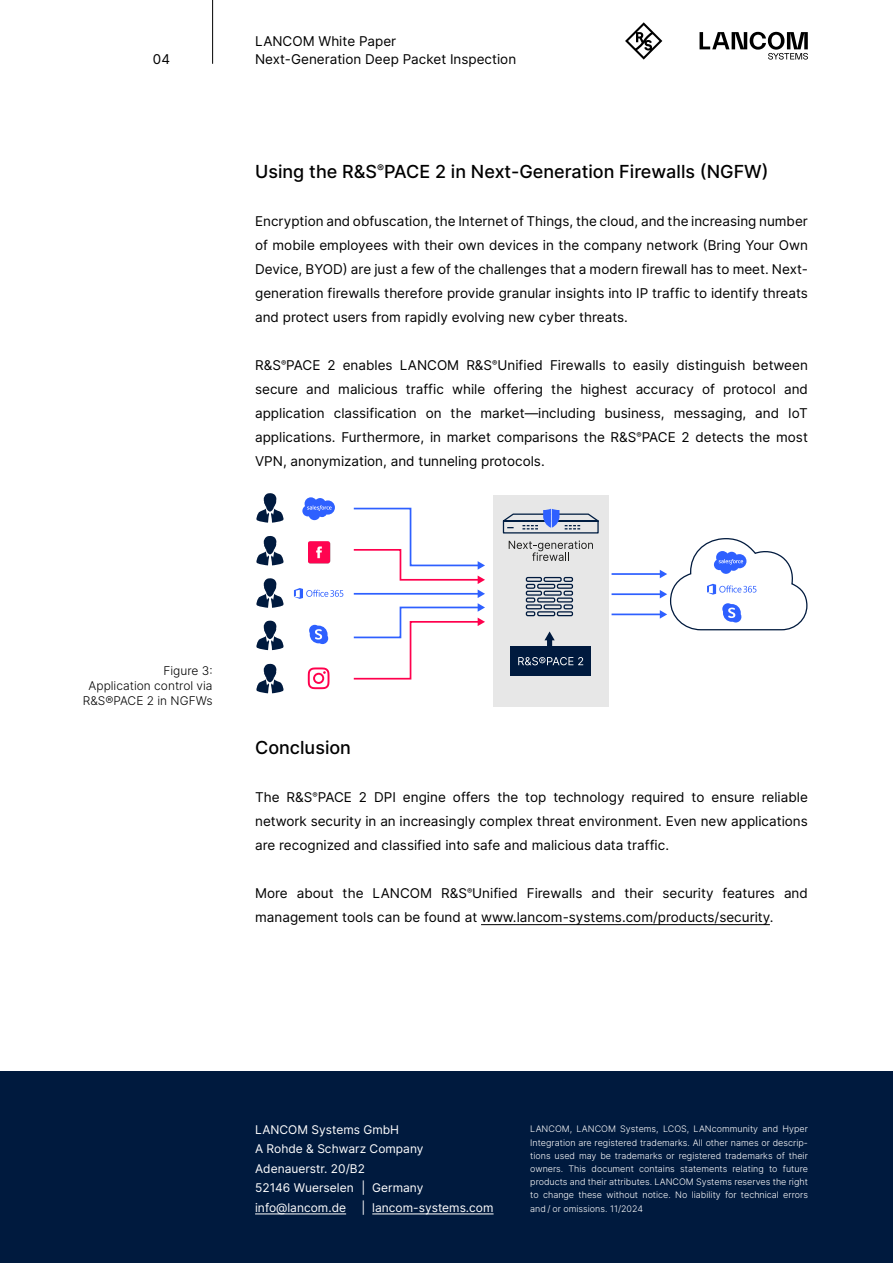
<style>
.page{position:relative;width:893px;height:1263px;background:#fff}
.page>*{position:absolute;margin:0;border:0;box-sizing:border-box;transform-origin:0 0}
.t1{font:500 18px "Inter";color:#000}
.t2{font:13.5px/24px "Inter";color:#000;text-align:justify}
.t3{font:12px/19.5px "Inter";color:#fff}
.t4{font:300 12px/15px "Inter";color:#000;text-align:right}
.t5{font:300 9px/13.2px "Inter";color:#fff;text-align:justify}
</style>
<div class="page">
<hr style="left:481px;top:924px;width:289px;height:1px;background:#000">
<hr style="left:612px;top:593px;width:49px;height:2px;background:#2e60ff">
<hr style="left:612px;top:573px;width:49px;height:2px;background:#2e60ff">
<hr style="left:612px;top:613px;width:49px;height:2px;background:#2e60ff">
<svg style="left:353px;top:507px;width:132px;height:173px"></svg>
<svg style="left:256px;top:493px;width:27px;height:30px"></svg>
<svg style="left:256px;top:536px;width:27px;height:29px"></svg>
<svg style="left:256px;top:578px;width:27px;height:30px"></svg>
<svg style="left:256px;top:620px;width:27px;height:30px"></svg>
<svg style="left:256px;top:663px;width:27px;height:30px"></svg>
<div style="left:493px;top:495px;width:115px;height:212px;background:#e7e7e7"></div>
<svg style="left:509px;top:540px;width:84px;height:21px"></svg>
<div style="left:511px;top:647px;width:80px;height:29px;background:#001a3e"></div>
<div style="left:547px;top:639px;width:5px;height:12px;background:#001a3e"></div>
<svg style="left:544px;top:631px;width:11px;height:9px"></svg>
<svg style="left:518px;top:657px;width:65px;height:8px"></svg>
<div style="left:526px;top:577px;width:16px;height:5px;border:1px solid #001a3e"></div>
<div style="left:544px;top:577px;width:18px;height:5px;border:1px solid #001a3e"></div>
<div style="left:563px;top:577px;width:10px;height:5px;border:1px solid #001a3e"></div>
<div style="left:526px;top:591px;width:16px;height:5px;border:1px solid #001a3e"></div>
<div style="left:544px;top:591px;width:18px;height:5px;border:1px solid #001a3e"></div>
<div style="left:563px;top:591px;width:10px;height:5px;border:1px solid #001a3e"></div>
<div style="left:526px;top:604px;width:16px;height:5px;border:1px solid #001a3e"></div>
<div style="left:544px;top:604px;width:18px;height:5px;border:1px solid #001a3e"></div>
<div style="left:563px;top:604px;width:10px;height:5px;border:1px solid #001a3e"></div>
<div style="left:557px;top:584px;width:16px;height:5px;border:1px solid #001a3e"></div>
<div style="left:537px;top:584px;width:18px;height:5px;border:1px solid #001a3e"></div>
<div style="left:526px;top:584px;width:9px;height:5px;border:1px solid #001a3e"></div>
<div style="left:557px;top:597px;width:16px;height:5px;border:1px solid #001a3e"></div>
<div style="left:537px;top:597px;width:18px;height:5px;border:1px solid #001a3e"></div>
<div style="left:526px;top:597px;width:9px;height:5px;border:1px solid #001a3e"></div>
<div style="left:557px;top:611px;width:16px;height:5px;border:1px solid #001a3e"></div>
<div style="left:537px;top:611px;width:18px;height:5px;border:1px solid #001a3e"></div>
<div style="left:526px;top:611px;width:9px;height:5px;border:1px solid #001a3e"></div>
<svg style="left:502px;top:509px;width:97px;height:25px"></svg>
<svg style="left:294px;top:588px;width:49px;height:11px"></svg>
<svg style="left:302px;top:497px;width:33px;height:23px"></svg>
<svg style="left:660px;top:538px;width:148px;height:93px"></svg>
<svg style="left:309px;top:625px;width:19px;height:19px"></svg>
<svg style="left:308px;top:667px;width:21px;height:22px"></svg>
<img style="left:309px;top:541px;width:21px;height:22px">
<div style="left:0;top:1071px;width:893px;height:192px;background:#001a3e"></div>
<hr style="left:212px;top:0;width:1px;height:64px;background:#000">
<hr style="left:255px;top:1213px;width:91px;height:1px;background:#fff">
<hr style="left:372px;top:1213px;width:122px;height:1px;background:#fff">
<svg style="left:625px;top:22px;width:37px;height:38px"></svg>
<svg style="left:699px;top:32px;width:109px;height:28px"></svg>
<p class="t2" style="left:153px;top:47px;width:19px">04</p>
<p class="t2" style="left:255px;top:32px;width:263px;line-height:18px">LANCOM White Paper<br>Next-Generation Deep Packet Inspection</p>
<h1 class="t1" style="left:255px;top:159px;width:515px">Using the R&amp;S<sup>®</sup>PACE 2 in Next-Generation Firewalls (NGFW)</h1>
<p class="t2" style="left:255px;top:209px;width:554px">Encryption and obfuscation, the Internet of Things, the cloud, and the increasing number of mobile employees with their own devices in the company network (Bring Your Own Device, BYOD) are just a few of the challenges that a modern firewall has to meet. Next&shy;generation firewalls therefore provide granular insights into IP traffic to identify threats and protect users from rapidly evolving new cyber threats.</p>
<p class="t2" style="left:255px;top:353px;width:554px">R&amp;S<sup>®</sup>PACE 2 enables LANCOM R&amp;S<sup>®</sup>Unified Firewalls to easily distinguish between secure and malicious traffic while offering the highest accuracy of protocol and application classification on the market—including business, messaging, and IoT applications. Furthermore, in market comparisons the R&amp;S<sup>®</sup>PACE 2 detects the most VPN, anonymization, and tunneling protocols.</p>
<p class="t4" style="left:83px;top:663px;width:131px">Figure 3:<br>Application control via<br>R&amp;S®PACE 2 in NGFWs</p>
<h1 class="t1" style="left:255px;top:735px;width:97px">Conclusion</h1>
<p class="t2" style="left:255px;top:785px;width:554px">The R&amp;S<sup>®</sup>PACE 2 DPI engine offers the top technology required to ensure reliable network security in an increasingly complex threat environment. Even new applications are recognized and classified into safe and malicious data traffic.</p>
<p class="t2" style="left:255px;top:881px;width:554px">More about the LANCOM R&amp;S<sup>®</sup>Unified Firewalls and their security features and management tools can be found at www.lancom-systems.com/products/security.</p>
<p class="t3" style="left:255px;top:1119px;width:170px">LANCOM Systems GmbH<br>A Rohde &amp; Schwarz Company<br>Adenauerstr. 20/B2<br>52146 Wuerselen | Germany info@lancom.de</p>
<p class="t3" style="left:362px;top:1197px;width:133px">| lancom-systems.com</p>
<p class="t5" style="left:530px;top:1122px;width:279px">LANCOM, LANCOM Systems, LCOS, LANcommunity and Hyper Integration are registered trademarks. All other names or descrip&shy;tions used may be trademarks or registered trademarks of their owners. This document contains statements relating to future products and their attributes. LANCOM Systems reserves the right to change these without notice. No liability for technical errors and / or omissions. 11/2024</p>
</div>
